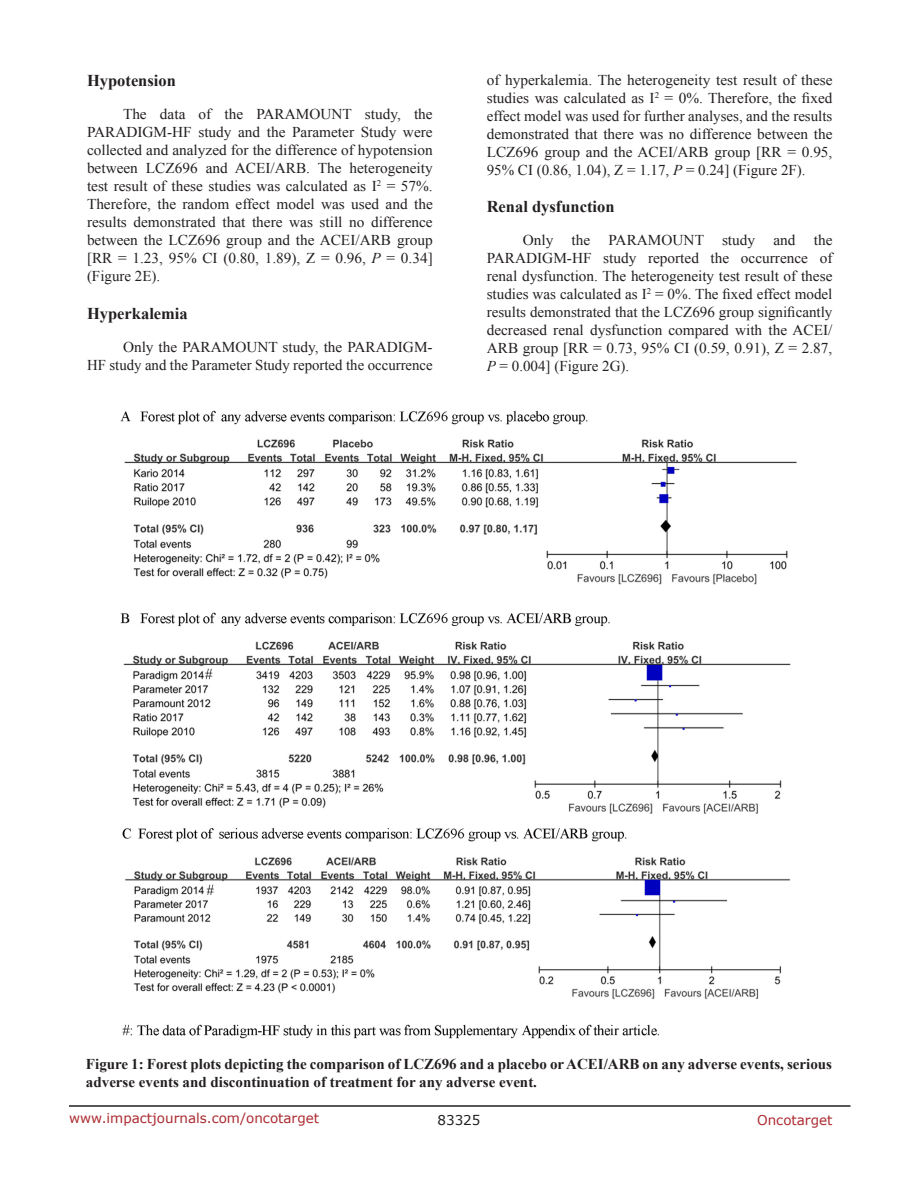
<style>
.page{position:relative;width:918px;height:1188px;background:#fff}
.page>*{position:absolute;margin:0;border:0;box-sizing:border-box;transform-origin:0 0}
.SubHeading_middle{font:700 16.5px "Times New Roman";color:#231f20}
.BodyText{font:15px/18px "Times New Roman";color:#231f20;text-align:justify}
.FigureText{font:700 15px/18px "Times New Roman";color:#231f20}
.t1{font:13.5px "Verdana";color:#ac2b31}
.t2{font:13.5px "Verdana";color:#231f20}
.s1{font-style:italic}
</style>
<div class="page">
<hr style="left:69px;top:1105px;width:781px;height:2px;background:#231f20">
<img style="left:120px;top:410px;width:677px;height:629px">
<p class="SubHeading_middle" style="left:87px;top:69px;width:90px">Hypotension</p>
<p class="BodyText" style="left:87px;top:105px;width:347px;text-indent:36px">The data of the PARAMOUNT study, the PARADIGM-HF study and the Parameter Study were collected and analyzed for the difference of hypotension between LCZ696 and ACEI/ARB. The heterogeneity test result of these studies was calculated as I<sup>2</sup> = 57%.<br>Therefore, the random effect model was used and the results demonstrated that there was still no difference between the LCZ696 group and the ACEI/ARB group [RR = 1.23, 95% CI (0.80, 1.89), Z = 0.96, <span class="s1">P</span> = 0.34] (Figure 2E).</p>
<p class="SubHeading_middle" style="left:87px;top:302px;width:102px">Hyperkalemia</p>
<p class="BodyText" style="left:87px;top:338px;width:347px;text-align:right">Only the PARAMOUNT study, the PARADIGM-<br>HF study and the Parameter Study reported the occurrence</p>
<p class="BodyText" style="left:487px;top:71px;width:347px">of hyperkalemia. The heterogeneity test result of these studies was calculated as I<sup>2</sup> = 0%. Therefore, the fixed effect model was used for further analyses, and the results demonstrated that there was no difference between the LCZ696 group and the ACEI/ARB group [RR = 0.95, 95% CI (0.86, 1.04), Z = 1.17, <span class="s1">P</span> = 0.24] (Figure 2F).</p>
<p class="SubHeading_middle" style="left:487px;top:195px;width:129px">Renal dysfunction</p>
<p class="BodyText" style="left:487px;top:230px;width:347px;text-indent:36px">Only the PARAMOUNT study and the PARADIGM-HF study reported the occurrence of renal dysfunction. The heterogeneity test result of these studies was calculated as I<sup>2</sup> = 0%. The fixed effect model results demonstrated that the LCZ696 group significantly decreased renal dysfunction compared with the ACEI/ ARB group [RR = 0.73, 95% CI (0.59, 0.91), Z = 2.87, <span class="s1">P</span> = 0.004] (Figure 2G).</p>
<p class="FigureText" style="left:86px;top:1055px;width:748px">Figure 1: Forest plots depicting the comparison of LCZ696 and a placebo or ACEI/ARB on any adverse events, serious adverse events and discontinuation of treatment for any adverse event.</p>
<p class="t1" style="left:69px;top:1109px;width:252px">www.impactjournals.com/oncotarget</p>
<p class="t2" style="left:438px;top:1111px;width:44px">83325</p>
<p class="t1" style="left:757px;top:1111px;width:77px">Oncotarget</p>
</div>
